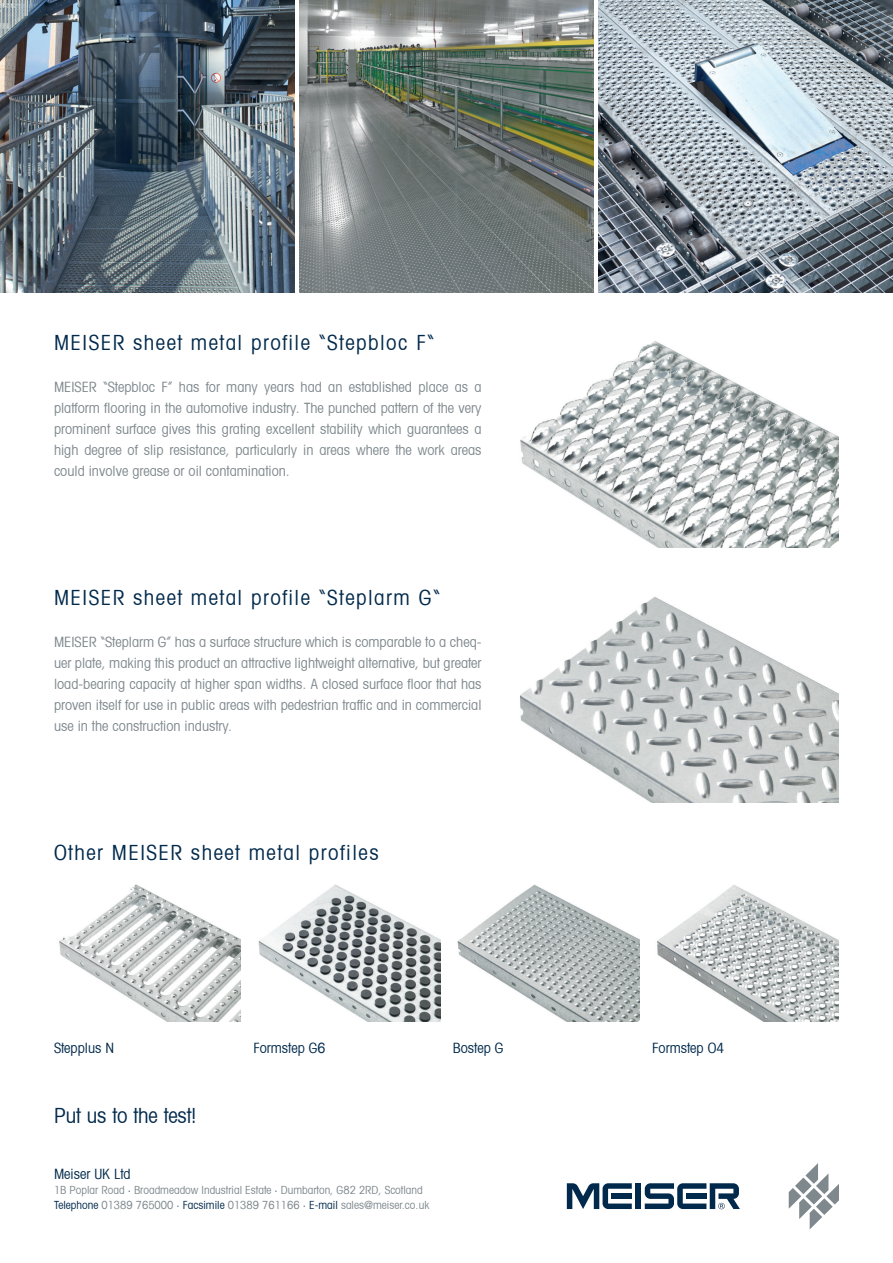
<style>
.page{position:relative;width:893px;height:1263px;background:#fff}
.page>*{position:absolute;margin:0;border:0;box-sizing:border-box;transform-origin:0 0}
.t1{font:condensed 21px "Avant Garde";letter-spacing:.07em;color:#00294b}
.t2{font:condensed 21px "Avant Garde";color:#00294b}
.t3{font:condensed 14.25px/21px "Avant Garde";color:#7e888d;text-align:justify}
.t4{font:condensed 14.25px "Avant Garde";color:#00294b}
.t5{font:condensed 11.25px "Avant Garde";color:#7e888d}
.s1{color:#00294b}
</style>
<div class="page">
<div style="left:635px;top:1183px;width:6px;height:26px;background:#00294b"></div>
<svg style="left:567px;top:1183px;width:65px;height:26px"></svg>
<svg style="left:645px;top:1183px;width:95px;height:26px"></svg>
<svg style="left:789px;top:1163px;width:50px;height:66px"></svg>
<img style="left:598px;top:0;width:295px;height:292px">
<img style="left:0;top:0;width:295px;height:292px">
<img style="left:299px;top:0;width:295px;height:292px">
<img style="left:520px;top:341px;width:319px;height:206px">
<img style="left:520px;top:596px;width:319px;height:206px">
<img style="left:59px;top:884px;width:182px;height:138px">
<img style="left:258px;top:884px;width:182px;height:138px">
<img style="left:457px;top:884px;width:182px;height:138px">
<img style="left:657px;top:885px;width:182px;height:137px">
<p class="t1" style="left:54px;top:329px;width:382px">MEISER sheet metal profile “Stepbloc F“</p>
<p class="t3" style="left:54px;top:376px;width:429px">MEISER “Stepbloc F” has for many years had an established place as a platform flooring in the automotive industry. The punched pattern of the very prominent surface gives this grating excellent stability which guarantees a high degree of slip resistance, particularly in areas where the work areas could involve grease or oil contamination.</p>
<p class="t1" style="left:54px;top:585px;width:387px">MEISER sheet metal profile “Steplarm G“</p>
<p class="t3" style="left:54px;top:631px;width:429px">MEISER “Steplarm G” has a surface structure which is comparable to a cheq&shy;uer plate, making this product an attractive lightweight alternative, but greater load-bearing capacity at higher span widths. A closed surface floor that has proven itself for use in public areas with pedestrian traffic and in commercial use in the construction industry.</p>
<p class="t1" style="left:54px;top:840px;width:326px">Other MEISER sheet metal profiles</p>
<p class="t4" style="left:54px;top:1039px;width:62px">Stepplus N</p>
<p class="t4" style="left:253px;top:1039px;width:74px">Formstep G6</p>
<p class="t4" style="left:453px;top:1039px;width:52px">Bostep G</p>
<p class="t4" style="left:652px;top:1039px;width:74px">Formstep O4</p>
<p class="t2" style="left:54px;top:1102px;width:144px">Put us to the test!</p>
<p class="t4" style="left:54px;top:1165px;width:78px">Meiser UK Ltd</p>
<p class="t5" style="left:54px;top:1183px;width:370px">1B Poplar Road <span class="s1">·</span> Broadmeadow Industrial Estate <span class="s1">·</span> Dumbarton, G82 2RD, Scotland</p>
<p class="t5" style="left:54px;top:1198px;width:377px"><span class="s1">Telephone</span> 01389 765000 <span class="s1">· Facsimile</span> 01389 761166 <span class="s1">· E-mail</span> sales@meiser.co.uk</p>
</div>
